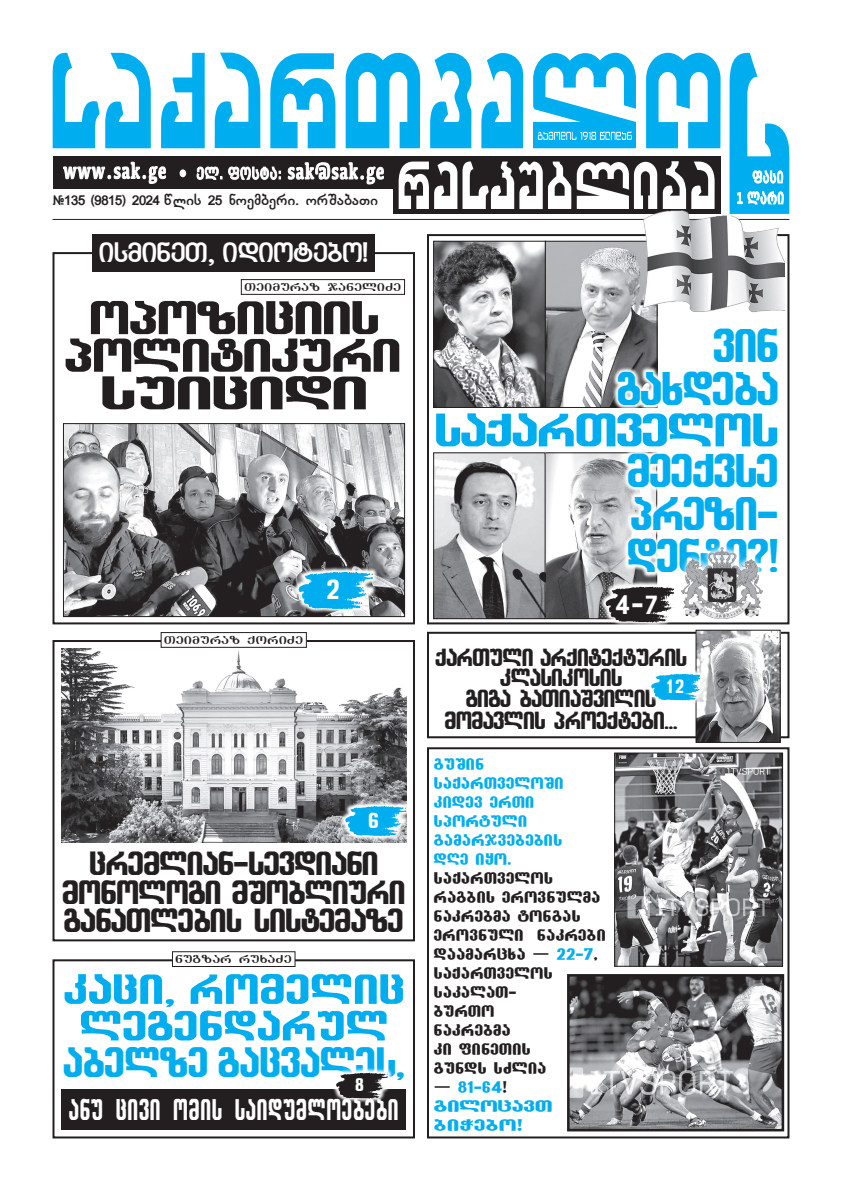
<style>
.page{position:relative;width:842px;height:1191px;background:#fff}
.page>*{position:absolute;margin:0;border:0;box-sizing:border-box;transform-origin:0 0}
.t1{font:48.3px/37.6px "Balav Mtavr";letter-spacing:-.06em;color:#231f20;text-align:center;scale:1.28 1}
.t2{font:48px/42.4px "Balav Mtavr";letter-spacing:-.06em;color:#00aeef;text-align:right}
.t3{font:48px "Balav Mtavr";letter-spacing:-.06em;color:#00aeef;scale:1.21 1}
.t4{font:43.2px/36.6px "Balav Mtavr";letter-spacing:-.035em;color:#00aeef;text-align:center;scale:1.22 1}
.t5{font:34px/28.7px "Balav Mtavr";letter-spacing:-.06em;color:#231f20;text-align:center}
.t6{font:30.4px "Balav Mtavr";letter-spacing:.005em;color:#fff;scale:.72 1}
.t7{font:28.3px "GEO Balav Mtavr";color:#fff;scale:.95 1}
.t8{font:700 28px "Geo Kolkheti Mtavr";color:#fff}
.t9{font:27.3px "GEO Balav Mtavr";color:#fff;scale:.94 1}
.t10{font:25.2px/21.2px "Balav Mtavr";letter-spacing:-.06em;color:#231f20;text-align:center;scale:.96 1}
.t11{font:22.6px "GEO Balav Mtavr";color:#fff;scale:.95 1}
.t12{font:19.7px "GEO Balav Mtavr";color:#fff;scale:.94 1}
.t13{font:19.1px "GEO Balav Mtavr";color:#fff;scale:.95 1}
.t14{font:19px/19px "Grotesk";letter-spacing:.02em;color:#231f20;scale:1.06 1}
.t15{font:19px/19px "Grotesk";letter-spacing:.02em;color:#00aeef;scale:1.06 1}
.t16{font:700 16.1px "Geo Kolkheti Nusx";letter-spacing:-.02em;color:#231f20;scale:.94 1}
.t17{font:10px "Geo Martve";letter-spacing:.075em;color:#231f20}
.s1{font-size:13.8px}
.s2{font-size:12.6px}
.s3{color:#00aeef}
</style>
<div class="page">
<div style="left:52px;top:252px;width:363px;height:372px;border:2px solid #231f20"></div>
<div style="left:427px;top:234px;width:362px;height:390px;border:2px solid #231f20"></div>
<div style="left:427px;top:632px;width:362px;height:106px;border:2px solid #231f20"></div>
<div style="left:52px;top:959px;width:363px;height:179px;border:2px solid #231f20"></div>
<div style="left:393px;top:156px;width:327px;height:58px;background:#231f20"></div>
<div style="left:53px;top:156px;width:341px;height:32px;background:#231f20"></div>
<svg style="left:63px;top:161px;width:103px;height:23px"></svg>
<svg style="left:197px;top:167px;width:25px;height:13px"></svg>
<svg style="left:228px;top:167px;width:53px;height:13px"></svg>
<svg style="left:288px;top:162px;width:96px;height:22px"></svg>
<div style="left:180px;top:169px;width:6px;height:8px;background:#fff;border-radius:50%"></div>
<svg style="left:270px;top:53px;width:65px;height:95px"></svg>
<svg style="left:481px;top:53px;width:42px;height:95px"></svg>
<svg style="left:430px;top:52px;width:41px;height:96px"></svg>
<svg style="left:215px;top:53px;width:45px;height:95px"></svg>
<svg style="left:646px;top:53px;width:74px;height:95px"></svg>
<svg style="left:346px;top:53px;width:74px;height:95px"></svg>
<svg style="left:161px;top:53px;width:44px;height:95px"></svg>
<svg style="left:52px;top:52px;width:99px;height:96px"></svg>
<svg style="left:533px;top:53px;width:103px;height:95px"></svg>
<svg style="left:577px;top:162px;width:80px;height:47px"></svg>
<svg style="left:399px;top:161px;width:172px;height:48px"></svg>
<svg style="left:663px;top:161px;width:52px;height:42px"></svg>
<svg style="left:729px;top:52px;width:61px;height:162px"></svg>
<hr style="left:52px;top:219px;width:737px;height:1px;background:#231f20">
<img style="left:65px;top:425px;width:338px;height:190px">
<div style="left:63px;top:423px;width:342px;height:194px;border:1px solid #231f20"></div>
<div style="left:92px;top:234px;width:283px;height:37px;background:#231f20"></div>
<svg style="left:293px;top:566px;width:85px;height:49px"></svg>
<img style="left:297px;top:570px;width:76px;height:42px">
<div style="left:241px;top:279px;width:164px;height:16px;border:1px solid #231f20"></div>
<div style="left:427px;top:747px;width:362px;height:391px;border:2px solid #231f20"></div>
<img style="left:616px;top:754px;width:165px;height:210px">
<div style="left:614px;top:752px;width:169px;height:214px;border:1px solid #231f20"></div>
<img style="left:571px;top:978px;width:209px;height:149px">
<div style="left:567px;top:974px;width:217px;height:157px;border:3px solid #231f20"></div>
<img style="left:435px;top:243px;width:220px;height:163px">
<div style="left:433px;top:241px;width:113px;height:167px;border:1px solid #231f20"></div>
<div style="left:545px;top:241px;width:112px;height:167px;border:1px solid #231f20"></div>
<img style="left:435px;top:454px;width:220px;height:163px">
<div style="left:545px;top:452px;width:112px;height:167px;border:1px solid #231f20"></div>
<div style="left:433px;top:452px;width:112px;height:167px;border:1px solid #231f20"></div>
<svg style="left:612px;top:323px;width:46px;height:85px"></svg>
<img style="left:640px;top:203px;width:144px;height:112px">
<div style="left:622px;top:448px;width:161px;height:130px;background:#fff"></div>
<div style="left:676px;top:541px;width:93px;height:83px;background:#fff"></div>
<img style="left:682px;top:547px;width:81px;height:71px">
<svg style="left:600px;top:581px;width:79px;height:44px"></svg>
<img style="left:604px;top:584px;width:69px;height:41px">
<div style="left:52px;top:640px;width:363px;height:301px;border:2px solid #231f20"></div>
<img style="left:61px;top:648px;width:345px;height:194px">
<div style="left:161px;top:632px;width:145px;height:15px;background:#fff"></div>
<div style="left:161px;top:632px;width:146px;height:16px;border:1px solid #231f20"></div>
<svg style="left:339px;top:800px;width:68px;height:41px"></svg>
<img style="left:344px;top:804px;width:61px;height:34px">
<div style="left:62px;top:1089px;width:344px;height:40px;background:#231f20"></div>
<div style="left:172px;top:951px;width:123px;height:15px;background:#fff"></div>
<div style="left:172px;top:951px;width:123px;height:16px;border:1px solid #231f20"></div>
<svg style="left:333px;top:1073px;width:56px;height:30px"></svg>
<img style="left:335px;top:1072px;width:52px;height:28px">
<img style="left:698px;top:632px;width:80px;height:108px">
<div style="left:696px;top:630px;width:84px;height:112px;border:1px solid #231f20"></div>
<div style="left:645px;top:668px;width:61px;height:37px;background:#fff"></div>
<img style="left:651px;top:673px;width:49px;height:29px">
<p class="t16" style="left:52px;top:192px;width:348px"><span class="s1">#135</span> <span class="s2">(</span><span class="s1">9815</span><span class="s2">)</span> <span class="s1">2024</span> WLIS <span class="s1">25</span> NOEMBERI. ORSABATI</p>
<h3 class="t8" style="left:99px;top:242px;width:270px">ISMINET, IDIOTEBO!</h3>
<p class="t17" style="left:245px;top:283px;width:158px">TEIMURAZ JANELIZE</p>
<h1 class="t1" style="left:63px;top:299px;width:267px">OPOZICIIS<br>POLITIKURI<br>SUICIDI</h1>
<p class="t17" style="left:164px;top:636px;width:140px">TEIMURAZ QORIZE</p>
<h3 class="t7" style="left:326px;top:572px;width:16px">2</h3>
<p class="t11" style="left:368px;top:807px;width:13px">6</p>
<h3 class="t5" style="left:61px;top:848px;width:346px">CREMLIAN-SEVDIANI<br>MONOLOGI MSOBLIURI<br>GANATLEBIS SISTEMAZE</h3>
<p class="t17" style="left:176px;top:955px;width:117px">NUGZAR RUXAZE</p>
<h3 class="t4" style="left:62px;top:970px;width:283px">KACI, ROMELIC<br>LE-GENDARUL<br>AB-EL-ZE GACVALES,</h3>
<h3 class="t6" style="left:69px;top:1091px;width:460px">ANU CIVI OMIS SAIDUMLOE-B-E-BI</h3>
<p class="t13" style="left:355px;top:1073px;width:11px">8</p>
<h2 class="t2" style="left:616px;top:324px;width:165px">VIN<br>GAXDE-BA</h2>
<h2 class="t3" style="left:433px;top:402px;width:288px">SAQART-VELOS</h2>
<h2 class="t2" style="left:626px;top:449px;width:155px;text-align:justify">MEEQVSE PREZ-I-- DE-NTI?!</h2>
<h3 class="t9" style="left:615px;top:588px;width:47px">4-7</h3>
<h3 class="t10" style="left:435px;top:646px;width:264px">QARTULI ARQITEQTURIS<br>KLASIKOSIS<br>GIGA BATIASVILIS<br>MOMAVLIS PROE-QT-E-BI...</h3>
<p class="t12" style="left:666px;top:675px;width:21px">12</p>
<p class="t15" style="left:434px;top:751px;width:124px">GUSIN<br>SAQARTVELOSI<br>KIDEV ERTI<br>SPORTULI<br>GAMARJVEBEBIS<br>DRE IYO.</p>
<p class="t14" style="left:434px;top:865px;width:164px">SAQARTVELOS<br>RAGBIS EROVNULMA<br>NAKREBMA TONGAS<br>EROVNULI NAKREBI<br>DAAMARCXA _ <span class="s3">22-7</span>,<br>SAQARTVELOS<br>SAKALAT-<br>BURTO<br>NAKREBMA<br>KI FINETIS<br>GUNDS SZLIA<br>_ <span class="s3">81-64</span>!<br><span class="s3">GILOCAVT<br>BIWEBO!</span></p>
</div>
